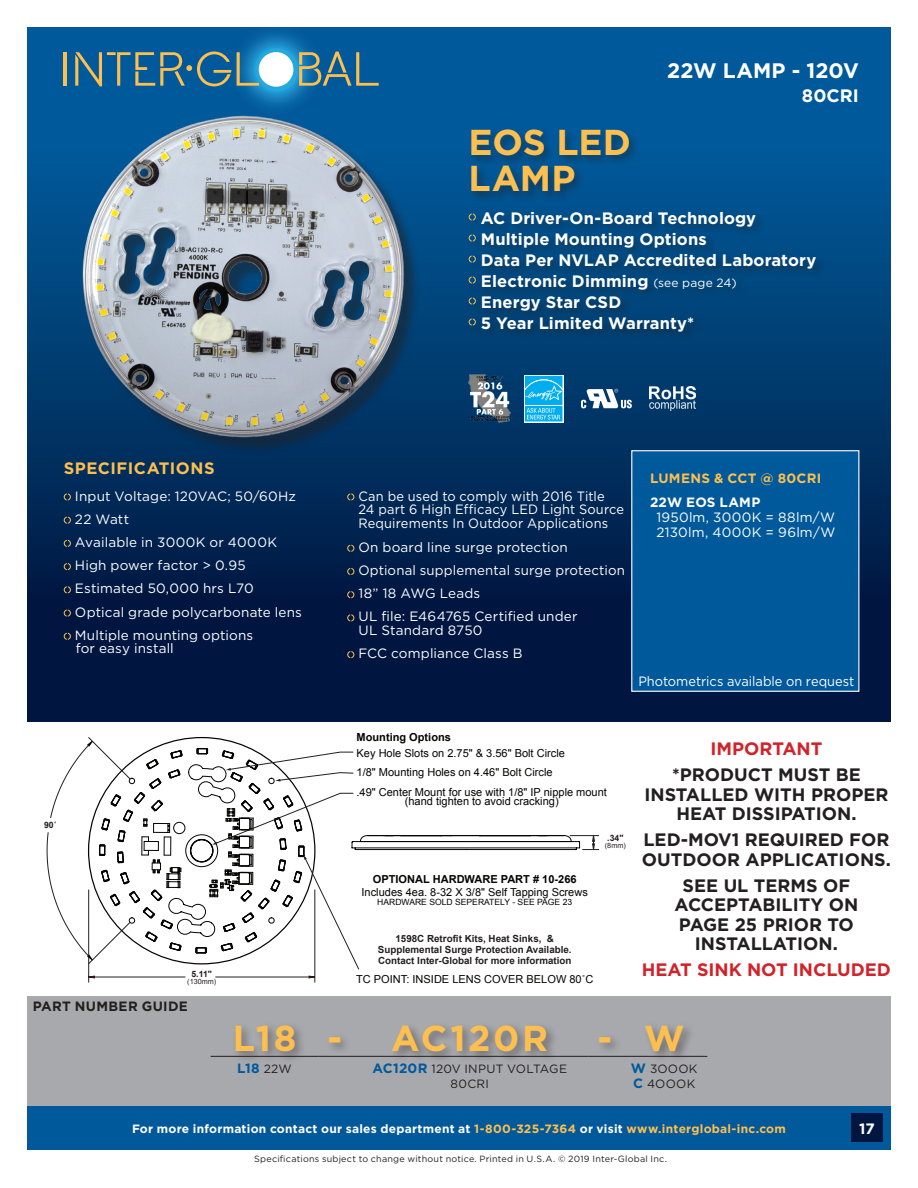
<style>
.page{position:relative;width:918px;height:1188px;background:#fff}
.page>*{position:absolute;margin:0;border:0;box-sizing:border-box;transform-origin:0 0}
.t1{font:700 36px "Gotham HTF";letter-spacing:.02em;color:#fdbf4f}
.t2{font:700 36px/36px "Gotham HTF";letter-spacing:-.005em;color:#fdbf4f}
.t3{font:700 21px "Gotham HTF";color:#fff}
.t4{font:700 18px/19.5px "Gotham HTF";color:#231f20;text-align:center}
.t5{font:700 18px "Gotham HTF";color:#d1232a}
.t6{font:700 18px "Gotham HTF";letter-spacing:.005em;color:#fff}
.t7{font:700 16.5px "Gotham HTF";letter-spacing:.005em;color:#fff}
.t8{font:700 16.5px "Gotham HTF";letter-spacing:.03em;color:#fdbf4f}
.t9{font:700 15px "Gotham HTF";color:#fff}
.t10{font:13.5px/15px "Gotham HTF";letter-spacing:.01em;color:#fff}
.t11{font:13.5px/13.5px "Gotham HTF";letter-spacing:.01em;color:#fff;scale:.95 1}
.t12{font:700 13.5px "Gotham HTF";letter-spacing:.02em;color:#fdbf4f}
.t13{font:700 13.5px "Gotham HTF";letter-spacing:.025em;color:#231f20}
.t14{font:700 13.5px "Gotham HTF";color:#00599b}
.t15{font:700 12px "Gotham HTF";letter-spacing:.02em;color:#fff}
.t16{font:12px/15px "Gotham HTF";letter-spacing:.02em;color:#231f20;text-align:center}
.t17{font:11.1px/19.5px "Arial";color:#040503}
.t18{font:700 11.1px "Arial";color:#040503}
.t19{font:700 9.75px/11.1px "Arial";color:#231f20;text-align:center}
.t20{font:9px "Gotham HTF";letter-spacing:.025em;color:#231f20}
.t21{font:700 8.7px "Arial";color:#231f20}
.t22{font:8.55px "Arial";color:#040503}
.t23{font:7.2px "Arial";color:#231f20}
.s1{font-weight:400;font-size:12px}
.s2{font-weight:700}
.s3{font-weight:400;font-size:12px;color:#231f20}
.s4{font-weight:700;font-size:13.5px;color:#00599b}
.s5{color:#fdbf4f}
</style>
<div class="page">
<div style="left:27px;top:27px;width:864px;height:694px;background:linear-gradient(to bottom,#0064a8,#000f35)"></div>
<div style="left:27px;top:997px;width:864px;height:112px;background:#a8a9ad"></div>
<div style="left:27px;top:1106px;width:864px;height:43px;background:#00599b"></div>
<div style="left:852px;top:1113px;width:30px;height:29px;background:#001641"></div>
<hr style="left:88px;top:890px;width:1px;height:93px;background:#231f20">
<hr style="left:315px;top:890px;width:1px;height:93px;background:#231f20">
<svg style="left:89px;top:976px;width:226px;height:2px"></svg>
<svg style="left:47px;top:737px;width:552px;height:233px"></svg>
<div style="left:631px;top:450px;width:228px;height:242px;background:#00599b;border:1px solid #fff"></div>
<hr style="left:64px;top:52px;width:3px;height:34px;background:#fdbf4f">
<svg style="left:75px;top:27px;width:304px;height:90px"></svg>
<svg style="left:64px;top:493px;width:7px;height:8px"></svg>
<svg style="left:64px;top:517px;width:7px;height:7px"></svg>
<svg style="left:64px;top:540px;width:7px;height:7px"></svg>
<svg style="left:64px;top:563px;width:7px;height:7px"></svg>
<svg style="left:64px;top:586px;width:7px;height:7px"></svg>
<svg style="left:64px;top:610px;width:7px;height:7px"></svg>
<svg style="left:64px;top:633px;width:7px;height:7px"></svg>
<svg style="left:347px;top:493px;width:7px;height:8px"></svg>
<svg style="left:347px;top:545px;width:7px;height:7px"></svg>
<svg style="left:347px;top:568px;width:7px;height:7px"></svg>
<svg style="left:347px;top:591px;width:7px;height:7px"></svg>
<svg style="left:347px;top:614px;width:7px;height:7px"></svg>
<svg style="left:347px;top:651px;width:7px;height:7px"></svg>
<div style="left:86px;top:118px;width:335px;height:337px;background:#231f20;opacity:.5"></div>
<img style="left:81px;top:114px;width:325px;height:325px">
<div style="left:469px;top:127px;width:172px;height:76px;background:#231f20;opacity:.45"></div>
<div style="left:466px;top:209px;width:361px;height:133px;background:#231f20;opacity:.45"></div>
<svg style="left:469px;top:214px;width:7px;height:7px"></svg>
<svg style="left:469px;top:235px;width:7px;height:7px"></svg>
<svg style="left:469px;top:256px;width:7px;height:7px"></svg>
<svg style="left:469px;top:277px;width:7px;height:7px"></svg>
<svg style="left:469px;top:298px;width:7px;height:7px"></svg>
<svg style="left:469px;top:319px;width:7px;height:7px"></svg>
<hr style="left:211px;top:1056px;width:108px;height:1px;background:#231f20">
<hr style="left:621px;top:1056px;width:86px;height:1px;background:#231f20">
<div style="left:232px;top:1021px;width:463px;height:43px;background:#231f20;opacity:.45"></div>
<svg style="left:581px;top:389px;width:51px;height:19px"></svg>
<svg style="left:524px;top:375px;width:39px;height:47px"></svg>
<div style="left:525px;top:406px;width:37px;height:15px;background:#00aeef"></div>
<svg style="left:525px;top:376px;width:37px;height:44px"></svg>
<img style="left:650px;top:386px;width:46px;height:25px">
<img style="left:469px;top:374px;width:41px;height:50px">
<p class="t3" style="left:667px;top:58px;width:193px">22W LAMP - 120V</p>
<p class="t6" style="left:802px;top:85px;width:59px">80CRI</p>
<p class="t8" style="left:64px;top:459px;width:152px">SPECIFICATIONS</p>
<p class="t10" style="left:75px;top:488px;width:223px">Input Voltage: 120VAC; 50/60Hz</p>
<p class="t10" style="left:75px;top:511px;width:56px">22 Watt</p>
<p class="t10" style="left:75px;top:534px;width:204px">Available in 3000K or 4000K</p>
<p class="t10" style="left:75px;top:558px;width:172px">High power factor &gt; 0.95</p>
<p class="t10" style="left:75px;top:581px;width:180px">Estimated 50,000 hrs L70</p>
<p class="t10" style="left:75px;top:604px;width:229px">Optical grade polycarbonate lens</p>
<p class="t10" style="left:75px;top:628px;width:180px;line-height:13.5px">Multiple mounting options for easy install</p>
<p class="t21" style="left:44px;top:819px;width:14px">90˚</p>
<p class="t21" style="left:191px;top:968px;width:22px">5.11"</p>
<p class="t23" style="left:187px;top:977px;width:30px">(130mm)</p>
<p class="t13" style="left:33px;top:998px;width:157px">PART NUMBER GUIDE</p>
<p class="t2" style="left:469px;top:124px;width:164px">EOS LED<br>LAMP</p>
<p class="t7" style="left:481px;top:208px;width:277px">AC Driver-On-Board Technology</p>
<p class="t7" style="left:481px;top:229px;width:227px">Multiple Mounting Options</p>
<p class="t7" style="left:481px;top:250px;width:337px">Data Per NVLAP Accredited Laboratory</p>
<p class="t7" style="left:481px;top:271px;width:257px">Electronic Dimming <span class="s1">(see page 24)</span></p>
<p class="t7" style="left:481px;top:292px;width:142px">Energy Star CSD</p>
<p class="t7" style="left:481px;top:313px;width:215px">5 Year Limited Warranty*</p>
<p class="t11" style="left:358px;top:489px;width:281px">Can be used to comply with 2016 Title<br>24 part 6 High Efficacy LED Light Source<br>Requirements In Outdoor Applications</p>
<p class="t10" style="left:358px;top:539px;width:211px">On board line surge protection</p>
<p class="t10" style="left:358px;top:563px;width:268px">Optional supplemental surge protection</p>
<p class="t10" style="left:358px;top:586px;width:123px">18” 18 AWG Leads</p>
<p class="t10" style="left:358px;top:610px;width:221px;line-height:13.5px">UL file: E464765 Certified under<br>UL Standard 8750</p>
<p class="t10" style="left:358px;top:646px;width:166px">FCC compliance Class B</p>
<p class="t12" style="left:650px;top:471px;width:173px">LUMENS &amp; CCT @ 80CRI</p>
<p class="t10" style="left:656px;top:494px;width:180px;text-indent:-6px"><span class="s2">22W EOS LAMP<br></span>1950lm, 3000K = 88lm/W<br>2130lm, 4000K = 96lm/W</p>
<p class="t11" style="left:638px;top:674px;width:229px">Photometrics available on request</p>
<p class="t18" style="left:357px;top:729px;width:96px">Mounting Options</p>
<p class="t17" style="left:357px;top:743px;width:210px">Key Hole Slots on 2.75" &amp; 3.56" Bolt Circle</p>
<p class="t17" style="left:356px;top:763px;width:252px">1/8" Mounting Holes on 4.46" Bolt Circle<br>.49" Center Mount for use with 1/8" IP nipple mount</p>
<p class="t17" style="left:405px;top:792px;width:155px">(hand tighten to avoid cracking)</p>
<p class="t17" style="left:362px;top:873px;width:228px;line-height:12.3px;text-align:center"><span class="s2">OPTIONAL HARDWARE PART # 10-266<br></span>Includes 4ea. 8-32 X 3/8" Self Tapping Screws</p>
<p class="t22" style="left:377px;top:897px;width:197px">HARDWARE SOLD SEPERATELY - SEE PAGE 23</p>
<p class="t19" style="left:378px;top:933px;width:195px">1598C Retrofit Kits, Heat Sinks, &amp;<br>Supplemental Surge Protection Available.<br>Contact Inter-Global for more information</p>
<p class="t17" style="left:356px;top:970px;width:239px">TC POINT: INSIDE LENS COVER BELOW 80˚C</p>
<p class="t21" style="left:607px;top:832px;width:18px">.34"</p>
<p class="t23" style="left:605px;top:841px;width:22px">(8mm)</p>
<p class="t5" style="left:710px;top:739px;width:114px">IMPORTANT</p>
<p class="t4" style="left:644px;top:765px;width:246px">*PRODUCT MUST BE<br>INSTALLED WITH PROPER<br>HEAT DISSIPATION.</p>
<p class="t4" style="left:642px;top:830px;width:250px;text-align:left">LED-MOV1 REQUIRED FOR<br>OUTDOOR APPLICATIONS.</p>
<p class="t4" style="left:675px;top:875px;width:185px">SEE UL TERMS OF<br>ACCEPTABILITY ON<br>PAGE 25 PRIOR TO<br>INSTALLATION.</p>
<p class="t5" style="left:642px;top:960px;width:251px">HEAT SINK NOT INCLUDED</p>
<p class="t1" style="left:233px;top:1017px;width:65px">L18</p>
<p class="t1" style="left:327px;top:1017px;width:16px">-</p>
<p class="t1" style="left:391px;top:1017px;width:159px">AC120R</p>
<p class="t1" style="left:597px;top:1017px;width:16px">-</p>
<p class="t1" style="left:644px;top:1017px;width:42px">W</p>
<p class="t14" style="left:237px;top:1060px;width:56px">L18 <span class="s3">22W</span></p>
<p class="t16" style="left:373px;top:1061px;width:196px"><span class="s4">AC120R</span> 120V INPUT VOLTAGE<br>80CRI</p>
<p class="t16" style="left:631px;top:1061px;width:68px;text-align:left"><span class="s4">W</span> 3OOOK<br><span class="s4">C</span> 4OOOK</p>
<p class="t15" style="left:132px;top:1121px;width:655px">For more information contact our sales department at <span class="s5">1-800-325-7364</span> or visit <span class="s5">www.interglobal-inc.com</span></p>
<p class="t20" style="left:254px;top:1154px;width:414px">Specifications subject to change without notice. Printed in U.S.A. © 2019 Inter-Global Inc.</p>
<p class="t9" style="left:859px;top:1120px;width:17px">17</p>
</div>
